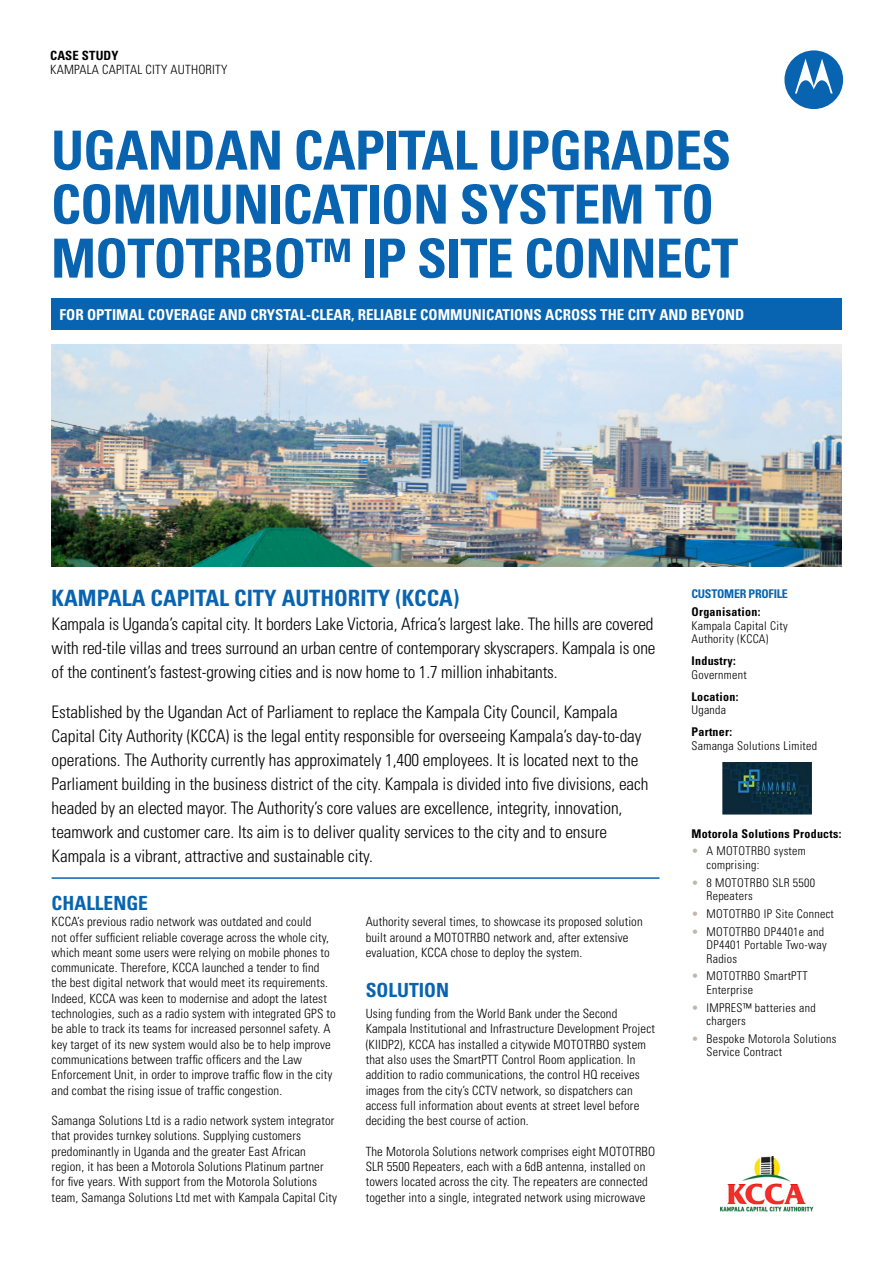
<style>
.page{position:relative;width:893px;height:1263px;background:#fff}
.page>*{position:absolute;margin:0;border:0;box-sizing:border-box;transform-origin:0 0}
.t1{font:700 condensed 54px/54px "Univers LT Std";letter-spacing:-.015em;color:#0864b0}
.t2{font:700 condensed 22.5px "Univers LT Std";color:#0864b0}
.t3{font:700 condensed 19.5px "Univers LT Std";color:#0864b0}
.t4{font:300 condensed 17.25px/24px "Univers LT Std";letter-spacing:-.005em;color:#000;text-align:justify}
.t5{font:700 condensed 15px "Univers LT Std";color:#fff}
.t6{font:300 condensed 12.75px/15.3px "Univers LT Std";letter-spacing:.01em;color:#000}
.t7{font:700 condensed 12.75px "Univers LT Std";letter-spacing:.01em;color:#000}
.t8{font:300 condensed 12px/13.5px "Univers LT Std";letter-spacing:.025em;color:#000}
.t9{font:700 condensed 12px/13.5px "Univers LT Std";letter-spacing:.025em;color:#000}
.t10{font:700 condensed 12px "Univers LT Std";letter-spacing:-.02em;color:#0864b0}
.s1{font-weight:700}
.s2{font-weight:300}
.s3{color:#bfb7ad}
</style>
<div class="page">
<div style="left:784px;top:50px;width:59px;height:59px;background:#0864b0;border-radius:50%"></div>
<svg style="left:795px;top:59px;width:38px;height:34px"></svg>
<img style="left:722px;top:762px;width:89px;height:52px">
<img style="left:51px;top:345px;width:791px;height:222px">
<div style="left:51px;top:299px;width:791px;height:31px;background:#0864b0"></div>
<hr style="left:52px;top:877px;width:607px;height:2px;background:#0864b0">
<img style="left:720px;top:1157px;width:93px;height:55px">
<p class="t7" style="left:50px;top:48px;width:70px">CASE STUDY</p>
<p class="t6" style="left:50px;top:62px;width:179px">KAMPALA CAPITAL CITY AUTHORITY</p>
<p class="t1" style="left:51px;top:123px;width:689px">UGANDAN CAPITAL UPGRADES<br>COMMUNICATION SYSTEM TO<br>MOTOTRBO™ IP SITE CONNECT</p>
<p class="t5" style="left:60px;top:305px;width:686px">FOR OPTIMAL COVERAGE AND CRYSTAL-CLEAR, RELIABLE COMMUNICATIONS ACROSS THE CITY AND BEYOND</p>
<p class="t2" style="left:52px;top:584px;width:409px">KAMPALA CAPITAL CITY AUTHORITY (KCCA)</p>
<p class="t4" style="left:52px;top:612px;width:605px">Kampala is Uganda’s capital city. It borders Lake Victoria, Africa’s largest lake. The hills are covered with red-tile villas and trees surround an urban centre of contemporary skyscrapers. Kampala is one of the continent’s fastest-growing cities and is now home to 1.7 million inhabitants.</p>
<p class="t4" style="left:52px;top:699px;width:598px;text-align:left">Established by the Ugandan Act of Parliament to replace the Kampala City Council, Kampala Capital City Authority (KCCA) is the legal entity responsible for overseeing Kampala’s day-to-day operations. The Authority currently has approximately 1,400 employees. It is located next to the Parliament building in the business district of the city. Kampala is divided into five divisions, each headed by an elected mayor. The Authority’s core values are excellence, integrity, innovation, teamwork and customer care. Its aim is to deliver quality services to the city and to ensure Kampala is a vibrant, attractive and sustainable city.</p>
<p class="t3" style="left:52px;top:891px;width:98px">CHALLENGE</p>
<p class="t6" style="left:52px;top:914px;width:286px">KCCA’s previous radio network was outdated and could<br>not offer sufficient reliable coverage across the whole city, which meant some users were relying on mobile phones to communicate. Therefore, KCCA launched a tender to find the best digital network that would meet its requirements.<br>Indeed, KCCA was keen to modernise and adopt the latest technologies, such as a radio system with integrated GPS to be able to track its teams for increased personnel safety. A key target of its new system would also be to help improve communications between traffic officers and the Law Enforcement Unit, in order to improve traffic flow in the city and combat the rising issue of traffic congestion.</p>
<p class="t6" style="left:52px;top:1113px;width:287px">Samanga Solutions Ltd is a radio network system integrator that provides turnkey solutions. Supplying customers predominantly in Uganda and the greater East African region, it has been a Motorola Solutions Platinum partner for five years. With support from the Motorola Solutions team, Samanga Solutions Ltd met with Kampala Capital City</p>
<p class="t6" style="left:366px;top:914px;width:279px">Authority several times, to showcase its proposed solution built around a MOTOTRBO network and, after extensive evaluation, KCCA chose to deploy the system.</p>
<p class="t3" style="left:366px;top:978px;width:85px">SOLUTION</p>
<p class="t6" style="left:366px;top:1006px;width:291px">Using funding from the World Bank under the Second Kampala Institutional and Infrastructure Development Project (KIIDP2), KCCA has installed a citywide MOTOTRBO system that also uses the SmartPTT Control Room application. In addition to radio communications, the control HQ receives images from the city’s CCTV network, so dispatchers can access full information about events at street level before deciding the best course of action.</p>
<p class="t6" style="left:366px;top:1143px;width:291px">The Motorola Solutions network comprises eight MOTOTRBO SLR 5500 Repeaters, each with a 6dB antenna, installed on towers located across the city. The repeaters are connected together into a single, integrated network using microwave</p>
<p class="t10" style="left:691px;top:587px;width:98px">CUSTOMER PROFILE</p>
<p class="t8" style="left:691px;top:605px;width:98px"><span class="s1">Organisation:<br></span>Kampala Capital City<br>Authority (KCCA)</p>
<p class="t8" style="left:691px;top:654px;width:57px"><span class="s1">Industry:<br></span>Government</p>
<p class="t9" style="left:691px;top:689px;width:49px">Location:<br><span class="s2">Uganda</span></p>
<p class="t8" style="left:691px;top:725px;width:127px"><span class="s1">Partner:<br></span>Samanga Solutions Limited</p>
<p class="t9" style="left:691px;top:826px;width:152px">Motorola Solutions Products:</p>
<p class="t8" style="left:706px;top:844px;width:101px;text-indent:-15px"><span class="s3">•</span> A MOTOTRBO system comprising:</p>
<p class="t8" style="left:706px;top:876px;width:110px;text-indent:-15px"><span class="s3">•</span> 8 MOTOTRBO SLR 5500<br>Repeaters</p>
<p class="t8" style="left:691px;top:907px;width:144px"><span class="s3">•</span> MOTOTRBO IP Site Connect</p>
<p class="t8" style="left:706px;top:925px;width:122px;text-indent:-15px"><span class="s3">•</span> MOTOTRBO DP4401e and<br>DP4401 Portable Two-way<br>Radios</p>
<p class="t8" style="left:706px;top:969px;width:103px;text-indent:-15px"><span class="s3">•</span> MOTOTRBO SmartPTT<br>Enterprise</p>
<p class="t8" style="left:706px;top:1001px;width:111px;text-indent:-15px"><span class="s3">•</span> IMPRES™ batteries and chargers</p>
<p class="t8" style="left:706px;top:1032px;width:132px;text-indent:-15px"><span class="s3">•</span> Bespoke Motorola Solutions<br>Service Contract</p>
</div>
